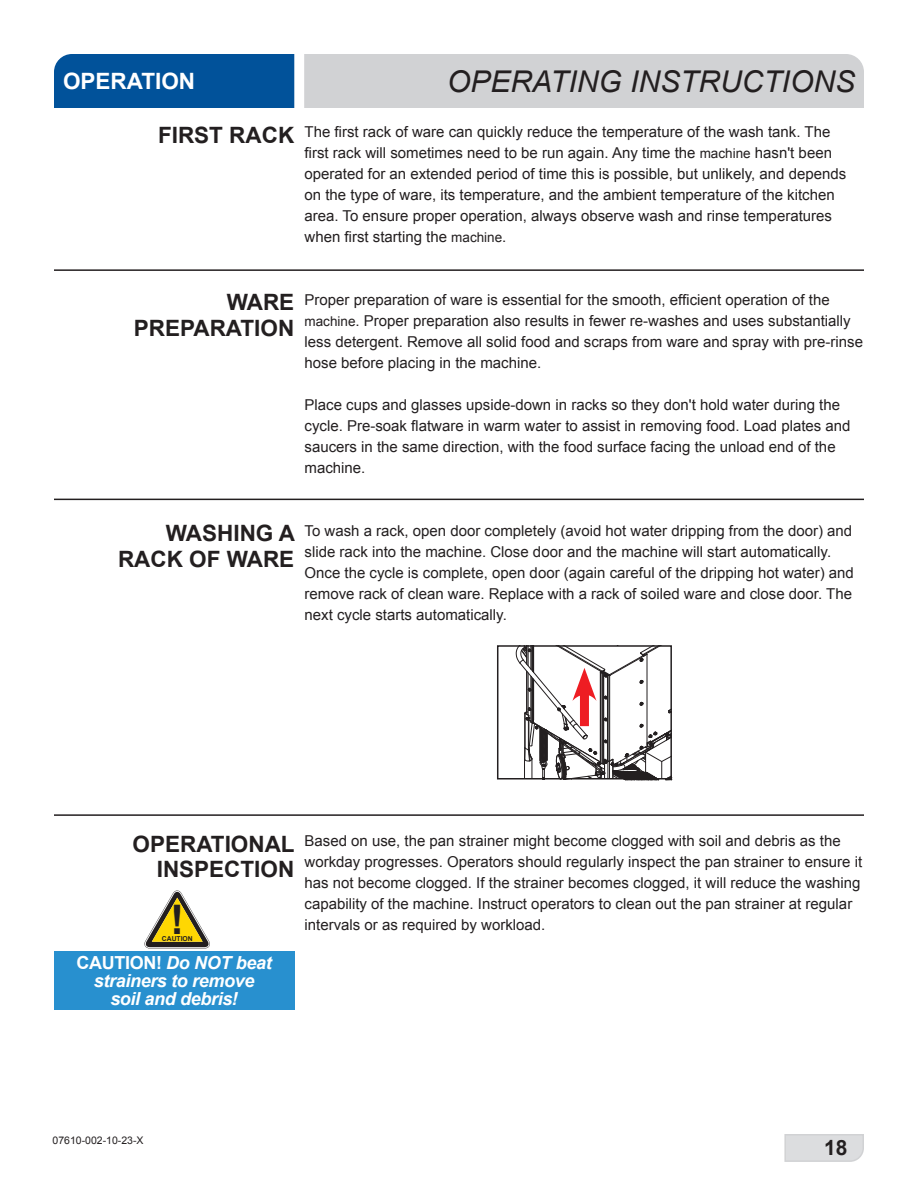
<style>
.page{position:relative;width:918px;height:1188px;background:#fff}
.page>*{position:absolute;margin:0;border:0;box-sizing:border-box;transform-origin:0 0}
.t1{font:700 40.65px "Arial";color:#231f20}
.t2{font:italic 30px "Arial";color:#231f20}
.t3{font:700 22.5px/25.5px "Arial";color:#231f20;text-align:right}
.t4{font:700 22.5px "Arial";color:#fff}
.t5{font:700 21px "Arial";color:#231f20}
.t6{font:italic 700 18px/18px "Arial";letter-spacing:-.02em;color:#fff;text-align:center}
.t7{font:15px/21px "Arial";color:#231f20}
.t8{font:10.5px "Arial";color:#231f20}
.t9{font:700 6.75px "Arial";color:#231f20}
.s1{font-size:13.5px}
.s2{font-style:normal}
</style>
<div class="page">
<svg style="left:784px;top:1134px;width:80px;height:28px;background:#dbdcde"></svg>
<div style="left:54px;top:54px;width:240px;height:54px;background:#01529a"></div>
<div style="left:304px;top:54px;width:560px;height:54px;background:#d1d2d4"></div>
<hr style="left:54px;top:269px;width:810px;height:2px;background:#231f20">
<hr style="left:54px;top:499px;width:810px;height:1px;background:#231f20">
<hr style="left:54px;top:814px;width:810px;height:2px;background:#231f20">
<div style="left:497px;top:645px;width:175px;height:135px;border:2px solid #231f20"></div>
<svg style="left:516px;top:646px;width:156px;height:135px"></svg>
<svg style="left:144px;top:891px;width:66px;height:57px"></svg>
<div style="left:54px;top:951px;width:240px;height:59px;background:#2890cf"></div>
<h3 class="t4" style="left:63px;top:66px;width:134px">OPERATION</h3>
<h2 class="t2" style="left:447px;top:62px;width:409px">OPERATING INSTRUCTIONS</h2>
<p class="t7" style="left:305px;top:121px;width:543px">The first rack of ware can quickly reduce the temperature of the wash tank. The first rack will sometimes need to be run again. Any time the <span class="s1">machine</span> hasn't been operated for an extended period of time this is possible, but unlikely, and depends on the type of ware, its temperature, and the ambient temperature of the kitchen area. To ensure proper operation, always observe wash and rinse temperatures when first starting the <span class="s1">machine</span>.</p>
<h3 class="t3" style="left:158px;top:123px;width:138px">FIRST RACK</h3>
<h3 class="t3" style="left:134px;top:290px;width:162px">WARE<br>PREPARATION</h3>
<p class="t7" style="left:305px;top:289px;width:560px">Proper preparation of ware is essential for the smooth, efficient operation of the <span class="s1">machine</span>. Proper preparation also results in fewer re-washes and uses substantially less detergent. Remove all solid food and scraps from ware and spray with pre-rinse hose before placing in the machine.</p>
<p class="t7" style="left:305px;top:394px;width:548px">Place cups and glasses upside-down in racks so they don't hold water during the cycle. Pre-soak flatware in warm water to assist in removing food. Load plates and saucers in the same direction, with the food surface facing the unload end of the machine.</p>
<h3 class="t3" style="left:118px;top:521px;width:179px">WASHING A<br>RACK OF WARE</h3>
<p class="t7" style="left:305px;top:520px;width:551px">To wash a rack, open door completely (avoid hot water dripping from the door) and slide rack into the machine. Close door and the machine will start automatically.<br>Once the cycle is complete, open door (again careful of the dripping hot water) and remove rack of clean ware. Replace with a rack of soiled ware and close door. The next cycle starts automatically.</p>
<h3 class="t3" style="left:133px;top:832px;width:164px">OPERATIONAL<br>INSPECTION</h3>
<h1 class="t1" style="left:170px;top:893px;width:15px">!</h1>
<p class="t9" style="left:162px;top:934px;width:32px">CAUTION</p>
<p class="t6" style="left:77px;top:954px;width:197px"><span class="s2">CAUTION!</span> Do NOT beat strainers to remove<br>soil and debris!</p>
<p class="t7" style="left:305px;top:831px;width:559px">Based on use, the pan strainer might become clogged with soil and debris as the workday progresses. Operators should regularly inspect the pan strainer to ensure it has not become clogged. If the strainer becomes clogged, it will reduce the washing capability of the machine. Instruct operators to clean out the pan strainer at regular intervals or as required by workload.</p>
<p class="t8" style="left:52px;top:1133px;width:93px">07610-002-10-23-X</p>
<h3 class="t5" style="left:824px;top:1134px;width:25px">18</h3>
</div>
